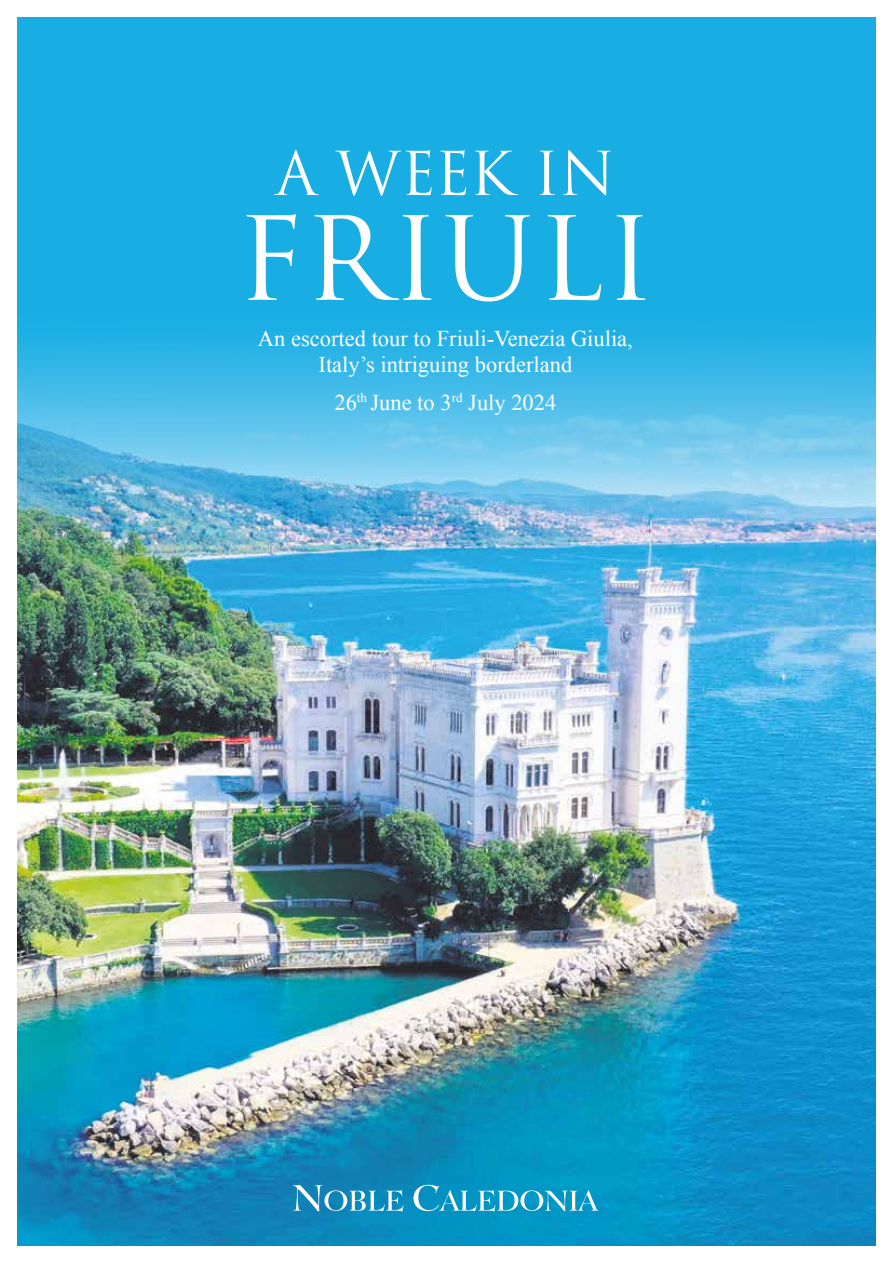
<style>
.page{position:relative;width:893px;height:1263px;background:#fff}
.page>*{position:absolute;margin:0;border:0;box-sizing:border-box;transform-origin:0 0}
.t1{font:112.5px "Trajan Pro 3";letter-spacing:.01em;color:#fff}
.t2{font:58.65px "Trajan Pro 3";letter-spacing:-.01em;color:#fff}
.t3{font:22.5px/25.5px "Times New Roman";color:#fff;text-align:center}
</style>
<div class="page">
<img style="left:17px;top:522px;width:859px;height:724px">
<svg style="left:293px;top:1185px;width:111px;height:27px"></svg>
<svg style="left:413px;top:1185px;width:186px;height:27px"></svg>
<svg style="left:17px;top:17px;width:859px;height:505px;fill:#18aee4"></svg>
<h2 class="t2" style="left:276px;top:133px;width:341px">A WEEK IN</h2>
<h1 class="t1" style="left:236px;top:182px;width:420px">FRIULI</h1>
<p class="t3" style="left:258px;top:325px;width:376px">An escorted tour to Friuli-Venezia Giulia,<br>Italy’s intriguing borderland</p>
<p class="t3" style="left:334px;top:389px;width:223px">26<sup>th</sup> June to 3<sup>rd</sup> July 2024</p>
</div>
